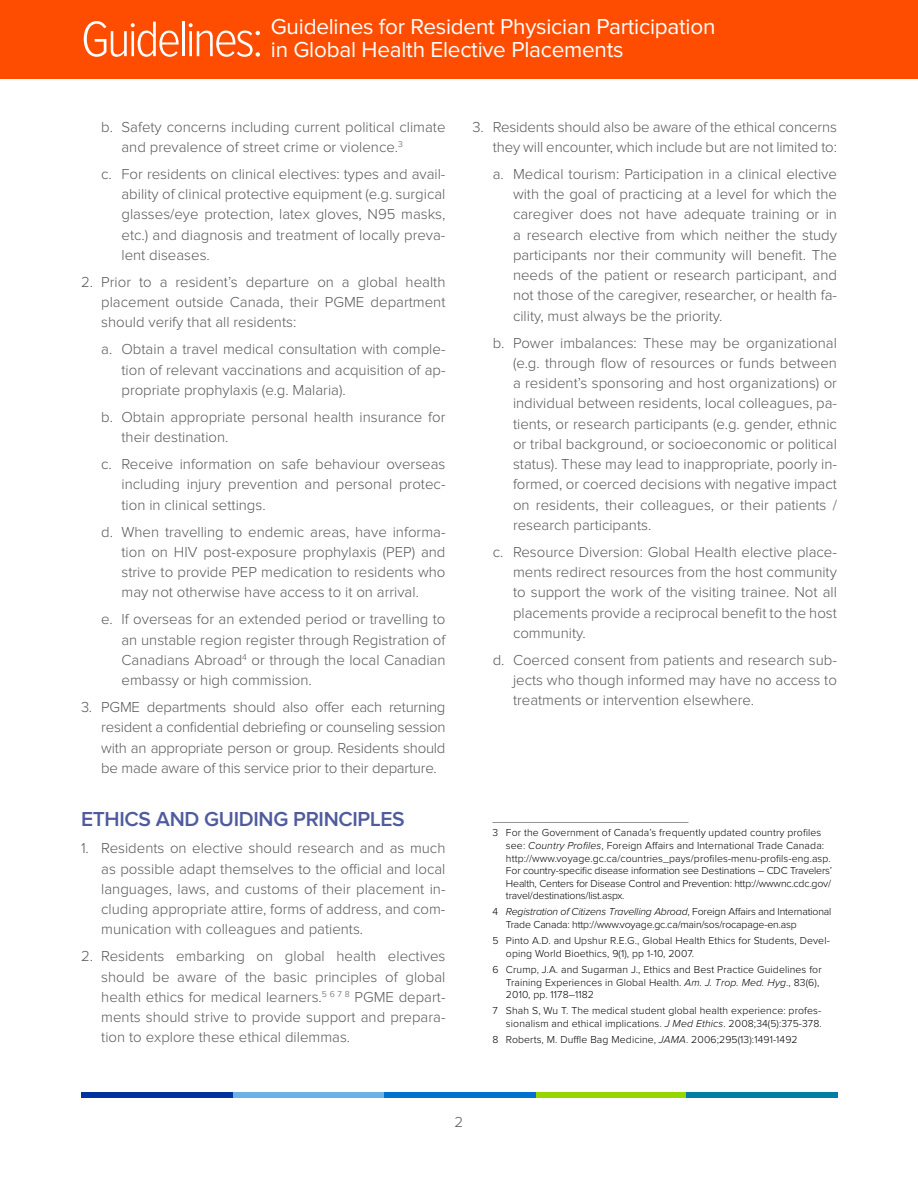
<style>
.page{position:relative;width:918px;height:1188px;background:#fff}
.page>*{position:absolute;margin:0;border:0;box-sizing:border-box;transform-origin:0 0}
.t1{font:300 condensed 51.75px "Proxima Nova";letter-spacing:-.05em;color:#fff}
.t2{font:22.5px/22.5px "Proxima Nova";letter-spacing:-.01em;color:#fff}
.t3{font:600 21px "Proxima Nova";letter-spacing:-.015em;color:#4f5b9e}
.t4{font:300 15px/20.2px "Proxima Nova";color:#58595b;text-align:justify}
.t5{font:300 10.5px/12.6px "Proxima Nova";letter-spacing:-.015em;color:#000}
.t6{font:300 10.5px/12.6px "Proxima Nova";letter-spacing:.01em;color:#000}
.s1{font-style:italic}
</style>
<div class="page">
<div style="left:0;top:0;width:918px;height:79px;background:#ff4d00"></div>
<div style="left:82px;top:1092px;width:151px;height:5px;background:#0032a0"></div>
<div style="left:233px;top:1092px;width:151px;height:5px;background:#68b2e8"></div>
<div style="left:384px;top:1092px;width:152px;height:5px;background:#0071ce"></div>
<div style="left:536px;top:1092px;width:151px;height:5px;background:#95d500"></div>
<div style="left:686px;top:1092px;width:152px;height:5px;background:#007da4"></div>
<hr style="left:492px;top:822px;width:196px;height:1px;background:#939598">
<h1 class="t1" style="left:81px;top:10px;width:184px">Guidelines:</h1>
<h2 class="t2" style="left:271px;top:16px;width:446px">Guidelines for Resident Physician Participation in Global Health Elective Placements</h2>
<p class="t4" style="left:122px;top:117px;width:326px;text-indent:-20px">b. Safety concerns including current political climate and prevalence of street crime or violence.<sup>3</sup></p>
<p class="t4" style="left:122px;top:164px;width:326px;text-indent:-20px">c. For residents on clinical electives: types and avail&shy;ability of clinical protective equipment (e.g. surgical glasses/eye protection, latex gloves, N95 masks, etc.) and diagnosis and treatment of locally preva&shy;lent diseases.</p>
<p class="t4" style="left:101px;top:272px;width:346px;text-indent:-20px">2. Prior to a resident’s departure on a global health placement outside Canada, their PGME department should verify that all residents:</p>
<p class="t4" style="left:122px;top:339px;width:326px;text-indent:-20px">a. Obtain a travel medical consultation with comple&shy;tion of relevant vaccinations and acquisition of ap&shy;propriate prophylaxis (e.g. Malaria).</p>
<p class="t4" style="left:122px;top:407px;width:326px;text-indent:-20px">b. Obtain appropriate personal health insurance for their destination.</p>
<p class="t4" style="left:122px;top:454px;width:326px;text-indent:-20px">c. Receive information on safe behaviour overseas including injury prevention and personal protec&shy;tion in clinical settings.</p>
<p class="t4" style="left:122px;top:522px;width:326px;text-indent:-20px">d. When travelling to endemic areas, have informa&shy;tion on HIV post-exposure prophylaxis (PEP) and strive to provide PEP medication to residents who may not otherwise have access to it on arrival.</p>
<p class="t4" style="left:122px;top:609px;width:326px;text-indent:-20px">e. If overseas for an extended period or travelling to an unstable region register through Registration of Canadians Abroad<sup>4</sup> or through the local Canadian embassy or high commission.</p>
<p class="t4" style="left:101px;top:697px;width:346px;text-indent:-20px">3. PGME departments should also offer each returning resident a confidential debriefing or counseling session with an appropriate person or group. Residents should be made aware of this service prior to their departure.</p>
<h3 class="t3" style="left:81px;top:807px;width:325px">ETHICS AND GUIDING PRINCIPLES</h3>
<p class="t4" style="left:101px;top:839px;width:346px;text-indent:-20px">1. Residents on elective should research and as much as possible adapt themselves to the official and local languages, laws, and customs of their placement in&shy;cluding appropriate attire, forms of address, and com&shy;munication with colleagues and patients.</p>
<p class="t4" style="left:101px;top:947px;width:346px;text-indent:-20px">2. Residents embarking on global health electives should be aware of the basic principles of global health ethics for medical learners.<sup>5</sup> <sup>6</sup> <sup>7</sup> <sup>8</sup> PGME depart&shy;ments should strive to provide support and prepara&shy;tion to explore these ethical dilemmas.</p>
<p class="t4" style="left:473px;top:117px;width:366px;text-align:right">3. Residents should also be aware of the ethical concerns they will encounter, which include but are not limited to:</p>
<p class="t4" style="left:513px;top:164px;width:326px;text-indent:-20px">a. Medical tourism: Participation in a clinical elective with the goal of practicing at a level for which the caregiver does not have adequate training or in a research elective from which neither the study participants nor their community will benefit. The needs of the patient or research participant, and not those of the caregiver, researcher, or health fa&shy;cility, must always be the priority.</p>
<p class="t4" style="left:513px;top:333px;width:326px;text-indent:-20px">b. Power imbalances: These may be organizational (e.g. through flow of resources or funds between a resident’s sponsoring and host organizations) or individual between residents, local colleagues, pa&shy;tients, or research participants (e.g. gender, ethnic or tribal background, or socioeconomic or political status). These may lead to inappropriate, poorly in&shy;formed, or coerced decisions with negative impact on residents, their colleagues, or their patients / research participants.</p>
<p class="t4" style="left:513px;top:542px;width:326px;text-indent:-20px">c. Resource Diversion: Global Health elective place&shy;ments redirect resources from the host community to support the work of the visiting trainee. Not all placements provide a reciprocal benefit to the host community.</p>
<p class="t4" style="left:513px;top:650px;width:325px;text-indent:-20px">d. Coerced consent from patients and research sub&shy;jects who though informed may have no access to treatments or intervention elsewhere.</p>
<p class="t5" style="left:506px;top:827px;width:328px;text-indent:-14px">3 For the Government of Canada’s frequently updated country profiles see: <span class="s1">Country Profiles</span>, Foreign Affairs and International Trade Canada: http://www.voyage.gc.ca/countries_pays/profiles-menu-profils-eng.asp.<br>For country-specific disease information see Destinations – CDC Travelers’ Health, Centers for Disease Control and Prevention: http://wwwnc.cdc.gov/ travel/destinations/list.aspx.</p>
<p class="t5" style="left:506px;top:906px;width:327px;text-indent:-14px">4 <span class="s1">Registration of Citizens Travelling Abroad</span>, Foreign Affairs and International<br>Trade Canada: http://www.voyage.gc.ca/main/sos/rocapage-en.asp</p>
<p class="t6" style="left:506px;top:935px;width:325px;text-indent:-14px">5 Pinto A.D. and Upshur R.E.G., Global Health Ethics for Students, Devel&shy;oping World Bioethics, 9(1), pp 1-10, 2007.</p>
<p class="t6" style="left:506px;top:963px;width:317px;text-indent:-14px">6 Crump, J.A. and Sugarman J., Ethics and Best Practice Guidelines for<br>Training Experiences in Global Health. <span class="s1">Am. J. Trop. Med. Hyg</span>., 83(6),<br>2010, pp. 1178–1182</p>
<p class="t6" style="left:492px;top:1005px;width:331px;text-align:right">7 Shah S, Wu T. The medical student global health experience: profes&shy;sionalism and ethical implications. <span class="s1">J Med Ethics</span>. 2008;34(5):375-378.</p>
<p class="t6" style="left:492px;top:1033px;width:307px">8 Roberts, M. Duffle Bag Medicine, <span class="s1">JAMA</span>. 2006;295(13):1491-1492</p>
<p class="t4" style="left:455px;top:1112px;width:10px">2</p>
</div>
